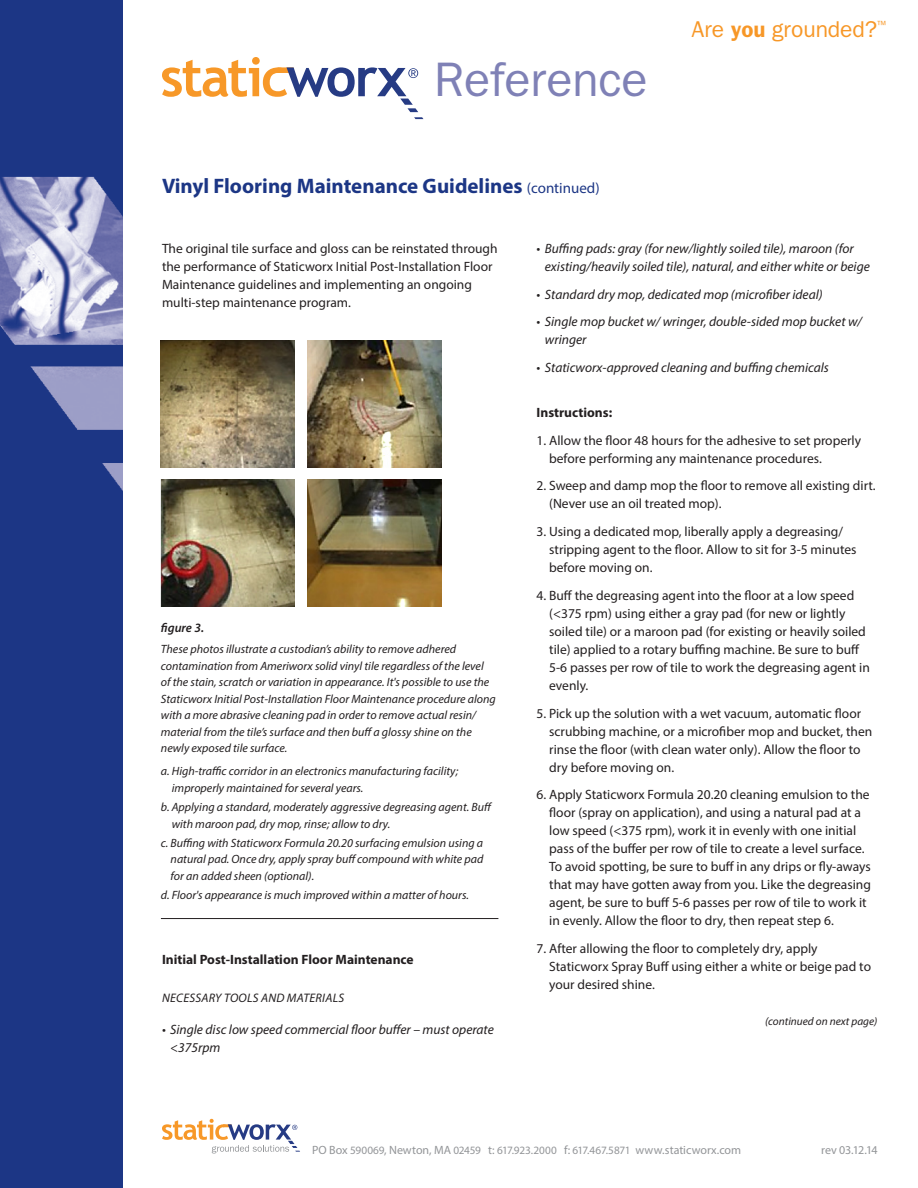
<style>
.page{position:relative;width:918px;height:1188px;background:#fff}
.page>*{position:absolute;margin:0;border:0;box-sizing:border-box;transform-origin:0 0}
.t1{font:48.6px "Franklin Gothic";letter-spacing:-.005em;color:#7f81b6}
.t2{font:22.95px "Franklin Gothic";letter-spacing:-.005em;color:#f79727}
.t3{font:700 21px "Myriad Pro";color:#1c3685}
.subhead{font:13.5px/18px "Myriad Pro";color:#231f20}
.subhead-2{font:italic 13.5px/18px "Myriad Pro";color:#231f20}
.subhead-3{font:700 13.5px "Myriad Pro";color:#231f20}
.subhead-4{font:italic 600 12.75px "Myriad Pro";color:#231f20}
.subhead-5{font:italic 12.3px "Myriad Pro";letter-spacing:.02em;color:#231f20}
.subhead-6{font:italic 12px/16.5px "Myriad Pro";color:#231f20}
.t4{font:12px "Myriad Pro";color:#939598}
.subhead-7{font:italic 11.25px "Myriad Pro";color:#231f20}
.s1{font-weight:400;font-size:15px}
.s2{font-weight:600;font-size:22.35px}
.s3{font-size:11.25px}
</style>
<div class="page">
<div style="left:0;top:0;width:123px;height:1188px;background:#1c3685"></div>
<img style="left:0;top:176px;width:123px;height:315px">
<svg style="left:162px;top:57px;width:261px;height:62px"></svg>
<svg style="left:162px;top:1119px;width:138px;height:35px"></svg>
<hr style="left:161px;top:918px;width:337px;height:1px;background:#231f20">
<img style="left:161px;top:340px;width:134px;height:128px">
<img style="left:161px;top:479px;width:134px;height:128px">
<img style="left:308px;top:340px;width:134px;height:128px">
<img style="left:308px;top:479px;width:134px;height:128px">
<p class="t1" style="left:434px;top:52px;width:215px">Reference</p>
<p class="t3" style="left:162px;top:172px;width:439px">Vinyl Flooring Maintenance Guidelines <span class="s1">(continued)</span></p>
<p class="t2" style="left:692px;top:16px;width:196px">Are <span class="s2">you</span> grounded?<sup>™</sup></p>
<p class="subhead" style="left:162px;top:239px;width:337px">The original tile surface and gloss can be reinstated through the performance of Staticworx Initial Post-Installation Floor Maintenance guidelines and implementing an ongoing multi-step maintenance program.</p>
<p class="subhead-4" style="left:161px;top:619px;width:45px">figure 3.</p>
<p class="subhead-6" style="left:161px;top:641px;width:336px">These photos illustrate a custodian’s ability to remove adhered contamination from Ameriworx solid vinyl tile regardless of the level of the stain, scratch or variation in appearance. It's possible to use the Staticworx Initial Post-Installation Floor Maintenance procedure along with a more abrasive cleaning pad in order to remove actual resin/ material from the tile’s surface and then buff a glossy shine on the newly exposed tile surface.</p>
<p class="subhead-6" style="left:172px;top:763px;width:288px;text-indent:-11px">a. High-traffic corridor in an electronics manufacturing facility; improperly maintained for several years.</p>
<p class="subhead-6" style="left:172px;top:799px;width:322px;text-indent:-11px">b. Applying a standard, moderately aggressive degreasing agent. Buff with maroon pad, dry mop, rinse; allow to dry.</p>
<p class="subhead-6" style="left:171px;top:834px;width:314px;text-align:justify;text-indent:-10px">c. Buffing with Staticworx Formula 20.20 surfacing emulsion using a natural pad. Once dry, apply spray buff compound with white pad for an added sheen (optional).</p>
<p class="subhead-6" style="left:161px;top:887px;width:310px">d. Floor's appearance is much improved within a matter of hours.</p>
<p class="subhead-3" style="left:162px;top:950px;width:253px">Initial Post-Installation Floor Maintenance</p>
<p class="subhead-5" style="left:162px;top:990px;width:184px">NECESSARY TOOLS AND MATERIALS</p>
<p class="subhead-2" style="left:170px;top:1020px;width:325px;text-indent:-8px">• Single disc low speed commercial floor buffer – must operate &lt;375rpm</p>
<p class="subhead-2" style="left:545px;top:239px;width:327px;text-indent:-8px">• Buffing pads: gray (for new/lightly soiled tile), maroon (for existing/heavily soiled tile), natural, and either white or beige</p>
<p class="subhead-2" style="left:537px;top:285px;width:288px">• Standard dry mop, dedicated mop (microfiber ideal)</p>
<p class="subhead-2" style="left:545px;top:312px;width:319px;text-indent:-8px">• Single mop bucket w/ wringer, double-sided mop bucket w/ wringer</p>
<p class="subhead-2" style="left:537px;top:358px;width:294px">• Staticworx-approved cleaning and buffing chemicals</p>
<p class="subhead-3" style="left:537px;top:404px;width:77px">Instructions:</p>
<p class="subhead" style="left:549px;top:431px;width:313px;text-indent:-13px">1. Allow the floor 48 hours for the adhesive to set properly before performing any maintenance procedures.</p>
<p class="subhead" style="left:549px;top:477px;width:328px;text-indent:-13px">2. Sweep and damp mop the floor to remove all existing dirt. (Never use an oil treated mop).</p>
<p class="subhead" style="left:549px;top:522px;width:309px;text-indent:-13px">3. Using a dedicated mop, liberally apply a degreasing/ stripping agent to the floor. Allow to sit for 3-5 minutes before moving on.</p>
<p class="subhead" style="left:549px;top:586px;width:322px;text-indent:-13px">4. Buff the degreasing agent into the floor at a low speed (&lt;375 rpm) using either a gray pad (for new or lightly soiled tile) or a maroon pad (for existing or heavily soiled tile) applied to a rotary buffing machine. Be sure to buff 5-6 passes per row of tile to work the degreasing agent in evenly.</p>
<p class="subhead" style="left:549px;top:704px;width:325px;text-indent:-13px">5. Pick up the solution with a wet vacuum, automatic floor scrubbing machine, or a microfiber mop and bucket, then rinse the floor (with clean water only). Allow the floor to dry before moving on.</p>
<p class="subhead" style="left:549px;top:786px;width:323px;text-indent:-13px">6. Apply Staticworx Formula 20.20 cleaning emulsion to the floor (spray on application), and using a natural pad at a low speed (&lt;375 rpm), work it in evenly with one initial pass of the buffer per row of tile to create a level surface.<br>To avoid spotting, be sure to buff in any drips or fly-aways that may have gotten away from you. Like the degreasing agent, be sure to buff 5-6 passes per row of tile to work it in evenly. Allow the floor to dry, then repeat step 6.</p>
<p class="subhead" style="left:549px;top:939px;width:323px;text-indent:-13px">7. After allowing the floor to completely dry, apply<br>Staticworx Spray Buff using either a white or beige pad to your desired shine.</p>
<p class="subhead-7" style="left:765px;top:1014px;width:114px">(continued on next page)</p>
<p class="t4" style="left:312px;top:1143px;width:430px">PO Box <span class="s3">590069</span>, Newton, MA <span class="s3">02459</span> t: <span class="s3">617.923.2000</span> f: <span class="s3">617.467.5871</span> www.staticworx.com</p>
<p class="t4" style="left:821px;top:1143px;width:58px">rev 03.12.14</p>
</div>
